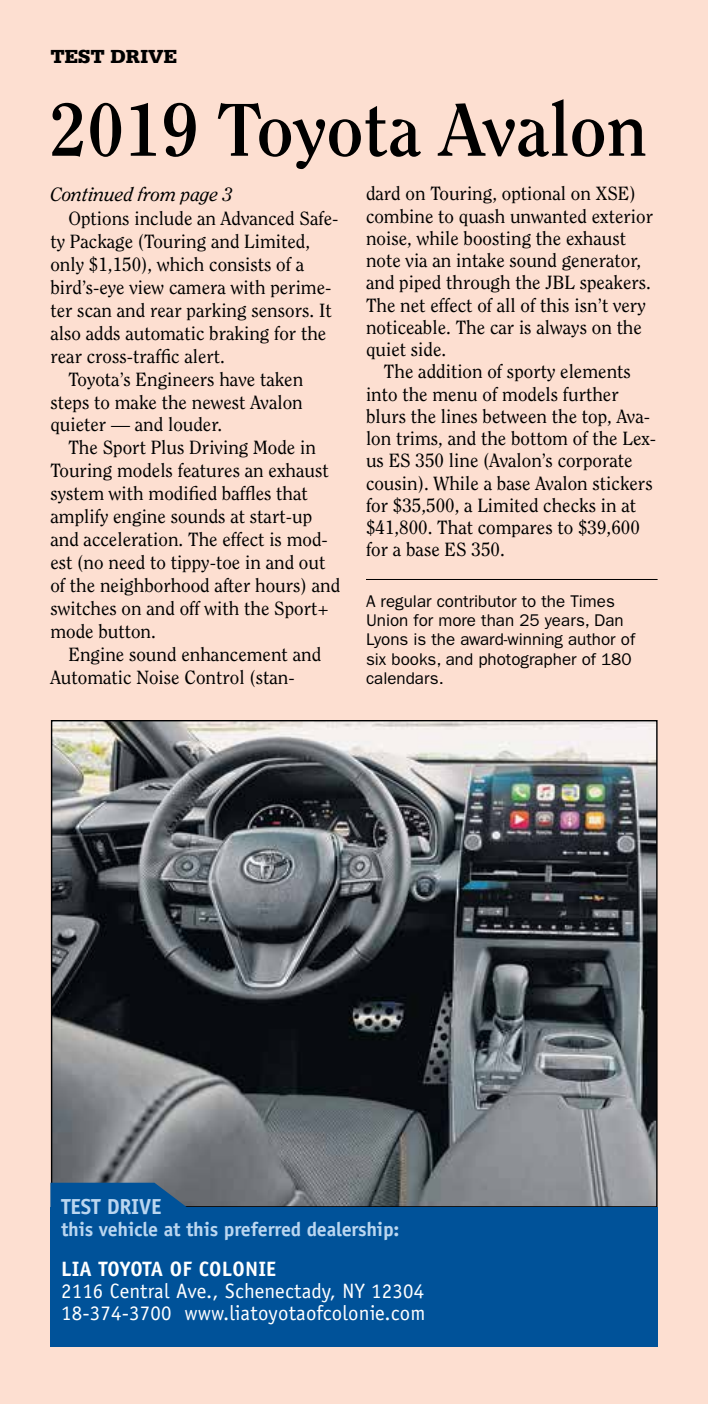
<style>
.page{position:relative;width:708px;height:1404px;background:#fddfd1}
.page>*{position:absolute;margin:0;border:0;box-sizing:border-box;transform-origin:0 0}
.t1{font:700 74px "Clearface Std";color:#000}
.t2{font:700 21.8px "Officina Sans Std";letter-spacing:-.01em;color:#bad6f0}
.t3{font:20.8px/22px "Officina Sans Std";letter-spacing:.01em;color:#fff}
.t4{font:700 20.8px "Officina Sans Std";letter-spacing:.01em;color:#fff}
.t5{font:900 20px "Serifa Std";color:#000}
.t6{font:700 19.8px "Officina Sans Std";letter-spacing:-.01em;color:#bad6f0}
.t7{font:italic 19.2px "Clearface Std";color:#000}
.t8{font:19px/22.2px "Clearface Std";color:#000}
.t9{font:17px/19.2px "ITC Franklin Gothic Std";color:#000}
</style>
<div class="page">
<hr style="left:366px;top:579px;width:292px;height:1px;background:#000">
<img style="left:53px;top:722px;width:603px;height:484px">
<svg style="left:50px;top:1183px;width:149px;height:25px;background:#135691"></svg>
<div style="left:50px;top:1208px;width:608px;height:139px;background:#005299"></div>
<p class="t5" style="left:50px;top:45px;width:128px">TEST DRIVE</p>
<h1 class="t1" style="left:50px;top:85px;width:599px">2019 Toyota Avalon</h1>
<p class="t7" style="left:50px;top:183px;width:184px">Continued from page 3</p>
<p class="t8" style="left:68px;top:207px;width:272px">Options include an Advanced Safe-</p>
<p class="t8" style="left:50px;top:230px;width:261px">ty Package (Touring and Limited,</p>
<p class="t8" style="left:50px;top:253px;width:255px">only $1,150), which consists of a</p>
<p class="t8" style="left:50px;top:276px;width:283px">bird’s-eye view camera with perime-</p>
<p class="t8" style="left:50px;top:299px;width:283px">ter scan and rear parking sensors. It</p>
<p class="t8" style="left:50px;top:322px;width:277px">also adds automatic braking for the</p>
<p class="t8" style="left:50px;top:345px;width:176px">rear cross-traffic alert.</p>
<p class="t8" style="left:68px;top:368px;width:236px">Toyota’s Engineers have taken</p>
<p class="t8" style="left:50px;top:391px;width:254px">steps to make the newest Avalon</p>
<p class="t8" style="left:50px;top:414px;width:173px">quieter — and louder.</p>
<p class="t8" style="left:68px;top:437px;width:249px">The Sport Plus Driving Mode in</p>
<p class="t8" style="left:50px;top:460px;width:280px">Touring models features an exhaust</p>
<p class="t8" style="left:50px;top:483px;width:259px">system with modified baffles that</p>
<p class="t8" style="left:50px;top:506px;width:263px">amplify engine sounds at start-up</p>
<p class="t8" style="left:50px;top:529px;width:279px">and acceleration. The effect is mod-</p>
<p class="t8" style="left:50px;top:552px;width:276px">est (no need to tippy-toe in and out</p>
<p class="t8" style="left:50px;top:574px;width:291px">of the neighborhood after hours) and</p>
<p class="t8" style="left:50px;top:597px;width:280px">switches on and off with the Sport+</p>
<p class="t8" style="left:50px;top:620px;width:107px">mode button.</p>
<p class="t8" style="left:68px;top:643px;width:254px">Engine sound enhancement and</p>
<p class="t8" style="left:50px;top:666px;width:246px">Automatic Noise Control (stan-</p>
<p class="t8" style="left:366px;top:183px;width:289px">dard on Touring, optional on XSE) combine to quash unwanted exterior noise, while boosting the exhaust note via an intake sound generator, and piped through the JBL speakers.<br>The net effect of all of this isn’t very noticeable. The car is always on the quiet side.</p>
<p class="t8" style="left:366px;top:361px;width:292px;text-indent:18px">The addition of sporty elements into the menu of models further blurs the lines between the top, Ava&shy;lon trims, and the bottom of the Lex&shy;us ES 350 line (Avalon’s corporate cousin). While a base Avalon stickers for $35,500, a Limited checks in at $41,800. That compares to $39,600 for a base ES 350.</p>
<p class="t9" style="left:366px;top:592px;width:271px">A regular contributor to the Times<br>Union for more than 25 years, Dan<br>Lyons is the award-winning author of six books, and photographer of 180 calendars.</p>
<p class="t2" style="left:61px;top:1193px;width:102px">TEST DRIVE</p>
<p class="t6" style="left:61px;top:1217px;width:340px">this vehicle at this preferred dealership:</p>
<p class="t4" style="left:61px;top:1256px;width:217px">LIA TOYOTA OF COLONIE</p>
<p class="t3" style="left:61px;top:1280px;width:366px">2116 Central Ave., Schenectady, NY 12304<br>18-374-3700 www.liatoyotaofcolonie.com</p>
</div>
